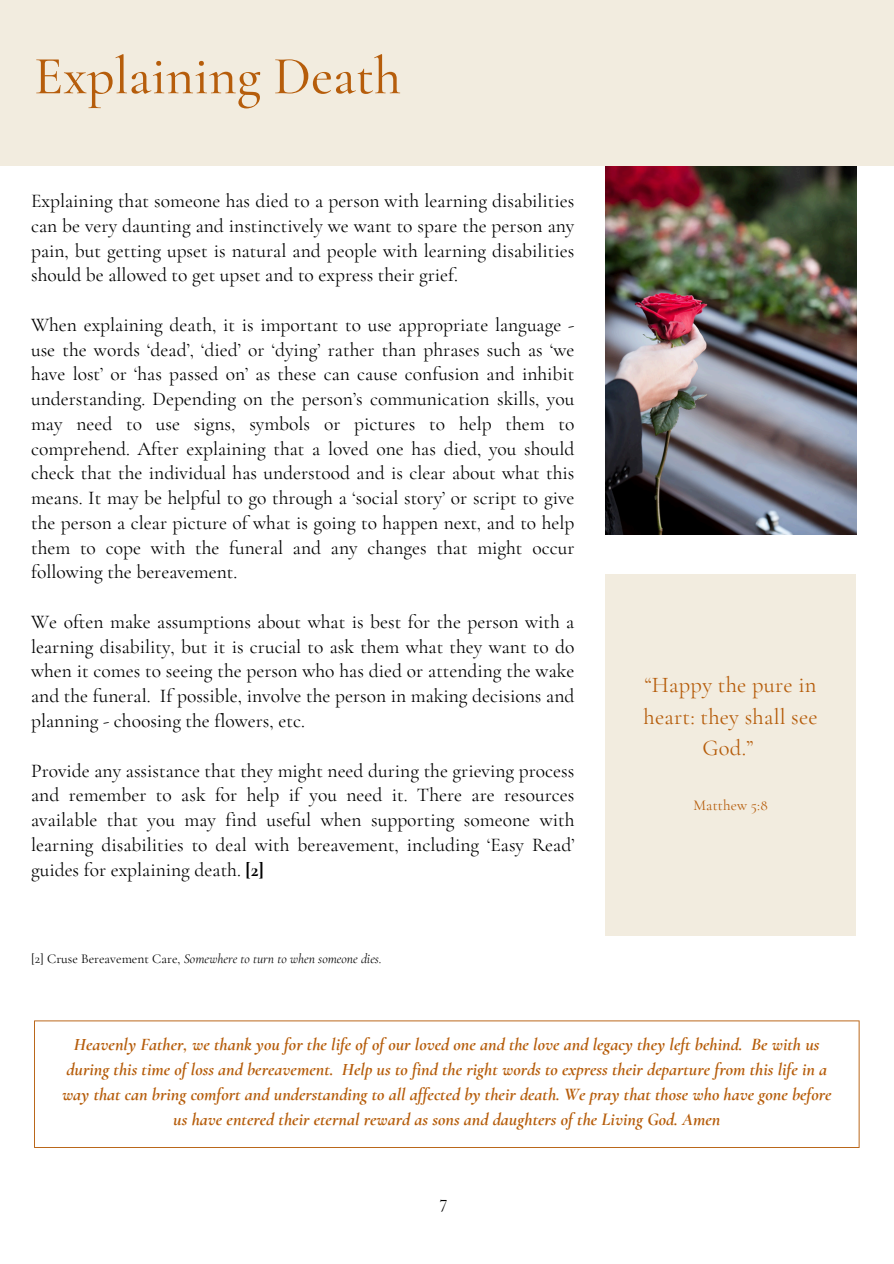
<style>
.page{position:relative;width:894px;height:1264px;background:#fff}
.page>*{position:absolute;margin:0;border:0;box-sizing:border-box;transform-origin:0 0}
.t1{font:500 54px "Cormorant Garamond";color:#b65d0b}
.t2{font:22.5px/31.5px "Cormorant Garamond";letter-spacing:.01em;color:#b65d0b;text-align:center}
.t3{font:19.5px/24.8px "Cormorant Garamond";color:#000;text-align:justify}
.t4{font:italic 700 18px/24.8px "Cormorant Garamond";color:#b65d0b;text-align:center}
.t5{font:18px "Cormorant Garamond";color:#000}
.t6{font:15px "Cormorant Garamond";letter-spacing:.01em;color:#b65d0b}
.t7{font:italic 13.5px "Cormorant Garamond";color:#000}
.s1{font-weight:700}
.s2{font-style:normal}
</style>
<div class="page">
<div style="left:0;top:0;width:893px;height:166px;background:#f2ecdf"></div>
<img style="left:605px;top:166px;width:251px;height:368px">
<div style="left:605px;top:575px;width:250px;height:360px;background:#f2ecdf"></div>
<svg style="left:34px;top:1020px;width:825px;height:127px"></svg>
<h1 class="t1" style="left:34px;top:43px;width:368px">Explaining Death</h1>
<h2 class="t3" style="left:31px;top:188px;width:544px">Explaining that someone has died to a person with learning disabilities can be very daunting and instinctively we want to spare the person any pain, but getting upset is natural and people with learning disabilities should be allowed to get upset and to express their grief.</h2>
<h5 class="t3" style="left:31px;top:312px;width:544px">When explaining death, it is important to use appropriate language - use the words ‘dead’, ‘died’ or ‘dying’ rather than phrases such as ‘we have lost’ or ‘has passed on’ as these can cause confusion and inhibit understanding. Depending on the person’s communication skills, you may need to use signs, symbols or pictures to help them to comprehend. After explaining that a loved one has died, you should check that the individual has understood and is clear about what this means. It may be helpful to go through a ‘social story’ or script to give the person a clear picture of what is going to happen next, and to help them to cope with the funeral and any changes that might occur following the bereavement.</h5>
<p class="t3" style="left:31px;top:609px;width:544px">We often make assumptions about what is best for the person with a learning disability, but it is crucial to ask them what they want to do when it comes to seeing the person who has died or attending the wake and the funeral. If possible, involve the person in making decisions and planning - choosing the flowers, etc.</p>
<h3 class="t3" style="left:31px;top:758px;width:544px">Provide any assistance that they might need during the grieving process and remember to ask for help if you need it. There are resources available that you may find useful when supporting someone with learning disabilities to deal with bereavement, including ‘Easy Read’ guides for explaining death. <span class="s1">[2]</span></h3>
<p class="t7" style="left:31px;top:950px;width:352px"><span class="s2">[2] Cruse Bereavement Care,</span> Somewhere to turn to when someone dies.</p>
<h4 class="t2" style="left:643px;top:669px;width:175px">“Happy the pure in heart: they shall see<br>God.”</h4>
<h4 class="t6" style="left:693px;top:796px;width:76px">Matthew 5:8</h4>
<h4 class="t4" style="left:62px;top:1032px;width:770px">Heavenly Father, we thank you for the life of of our loved one and the love and legacy they left behind. Be with us during this time of loss and bereavement. Help us to find the right words to express their departure from this life in a way that can bring comfort and understanding to all affected by their death. We pray that those who have gone before us have entered their eternal reward as sons and daughters of the Living God. Amen</h4>
<h4 class="t5" style="left:439px;top:1190px;width:9px">7</h4>
</div>
